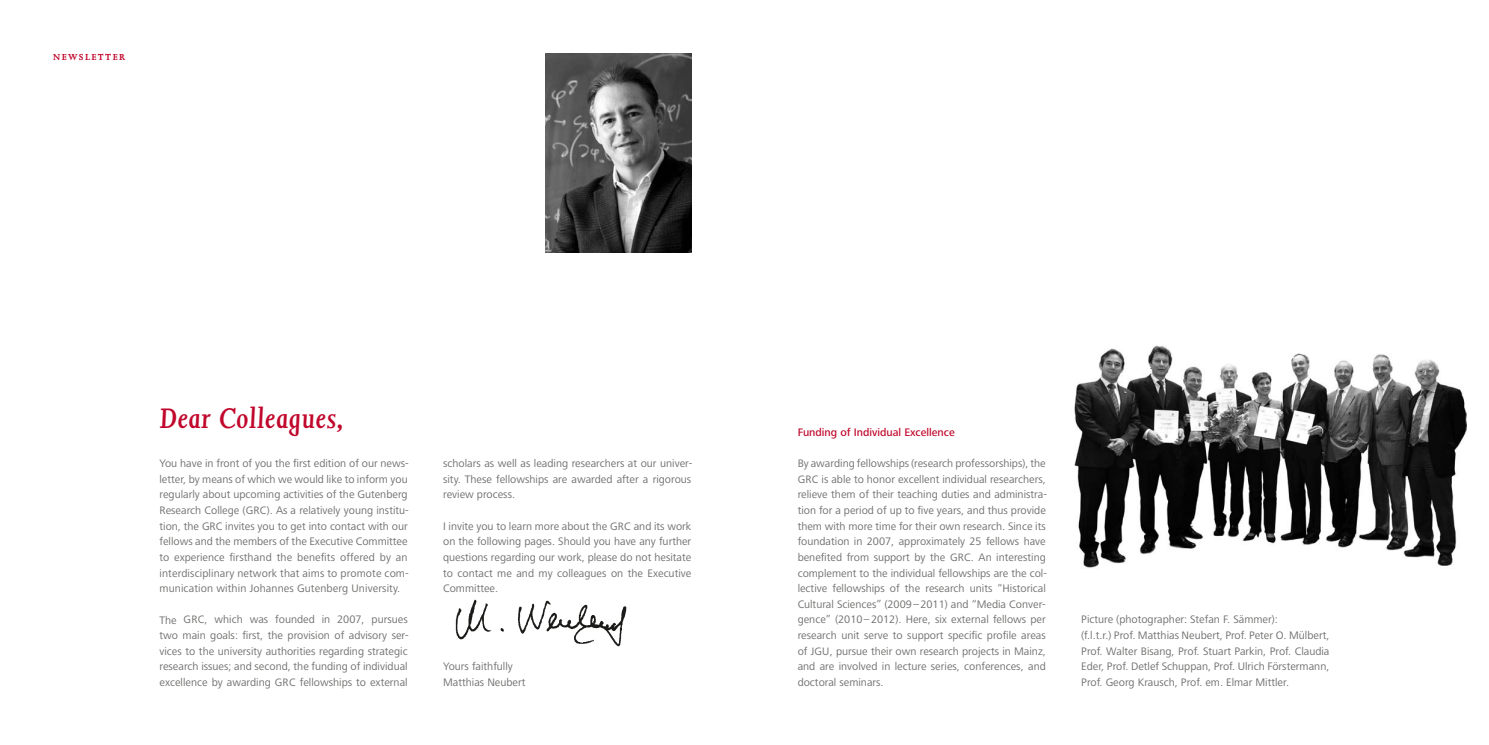
<style>
.page{position:relative;width:1489px;height:745px;background:#fff}
.page>*{position:absolute;margin:0;border:0;box-sizing:border-box;transform-origin:0 0}
.t1{font:italic 600 32.5px "Joanna";letter-spacing:.01em;color:#c1072c}
.t2{font:11.25px/15.6px "Frutiger Next LT";color:#6f6f6e;text-align:justify}
.t3{font:500 11.25px "Frutiger Next LT";color:#c1072c}
.t4{font:700 10px "Joanna";letter-spacing:.15em;color:#c1072c}
.s1{font-size:11.12px}
</style>
<div class="page">
<img style="left:545px;top:53px;width:146px;height:199px">
<img style="left:455px;top:599px;width:172px;height:48px">
<img style="left:1074px;top:345px;width:392px;height:223px">
<p class="t4" style="left:53px;top:52px;width:73px">NEWSLETTER</p>
<h1 class="t1" style="left:159px;top:400px;width:186px">Dear Colleagues,</h1>
<p class="t2" style="left:159px;top:455px;width:251px">You have in front of you the first edition of our news&shy;letter, by means of which we would like to inform you regularly about upcoming activities of the Gutenberg Research College <span class="s1">(GRC)</span>. As a relatively young institu&shy;tion, the GRC invites you to get into contact with our fellows and the members of the Executive Committee to experience firsthand the benefits offered by an interdisciplinary network that aims to promote com&shy;munication within Johannes Gutenberg University.</p>
<p class="t2" style="left:159px;top:611px;width:251px">The <span class="s1">GRC</span>, which was founded in 2007, pursues two main goals: first, the provision of advisory ser&shy;vices to the university authorities regarding strategic research issues; and second, the funding of individual excellence by awarding <span class="s1">GRC</span> fellowships to external</p>
<p class="t2" style="left:443px;top:455px;width:251px">scholars as well as leading researchers at our univer&shy;sity. These fellowships are awarded after a rigorous review process.</p>
<p class="t2" style="left:443px;top:517px;width:250px">I invite you to learn more about the <span class="s1">GRC</span> and its work on the following pages. Should you have any further questions regarding our work, please do not hesitate to contact me and my colleagues on the Executive Committee.</p>
<p class="t2" style="left:443px;top:658px;width:84px">Yours faithfully<br>Matthias Neubert</p>
<p class="t3" style="left:797px;top:425px;width:159px">Funding of Individual Excellence</p>
<p class="t2" style="left:797px;top:455px;width:251px">By awarding fellowships (research professorships), the <span class="s1">GRC</span> is able to honor excellent individual researchers, relieve them of their teaching duties and administra&shy;tion for a period of up to five years, and thus provide them with more time for their own research. Since its foundation in 2007, approximately 25 fellows have benefited from support by the <span class="s1">GRC</span>. An interesting complement to the individual fellowships are the col&shy;lective fellowships of the research units “Historical Cultural Sciences” (2009–2011) and “Media Conver&shy;gence” (2010–2012). Here, six external fellows per research unit serve to support specific profile areas of <span class="s1">JGU</span>, pursue their own research projects in Mainz, and are involved in lecture series, conferences, and doctoral seminars.</p>
<p class="t2" style="left:1081px;top:611px;width:250px;text-align:left">Picture (photographer: Stefan F. Sämmer):<br>(f.l.t.r.) Prof. Matthias Neubert, Prof. Peter O. Mülbert, Prof. Walter Bisang, Prof. Stuart Parkin, Prof. Claudia Eder, Prof. Detlef Schuppan, Prof. Ulrich Förstermann, Prof. Georg Krausch, Prof. em. Elmar Mittler.</p>
</div>
